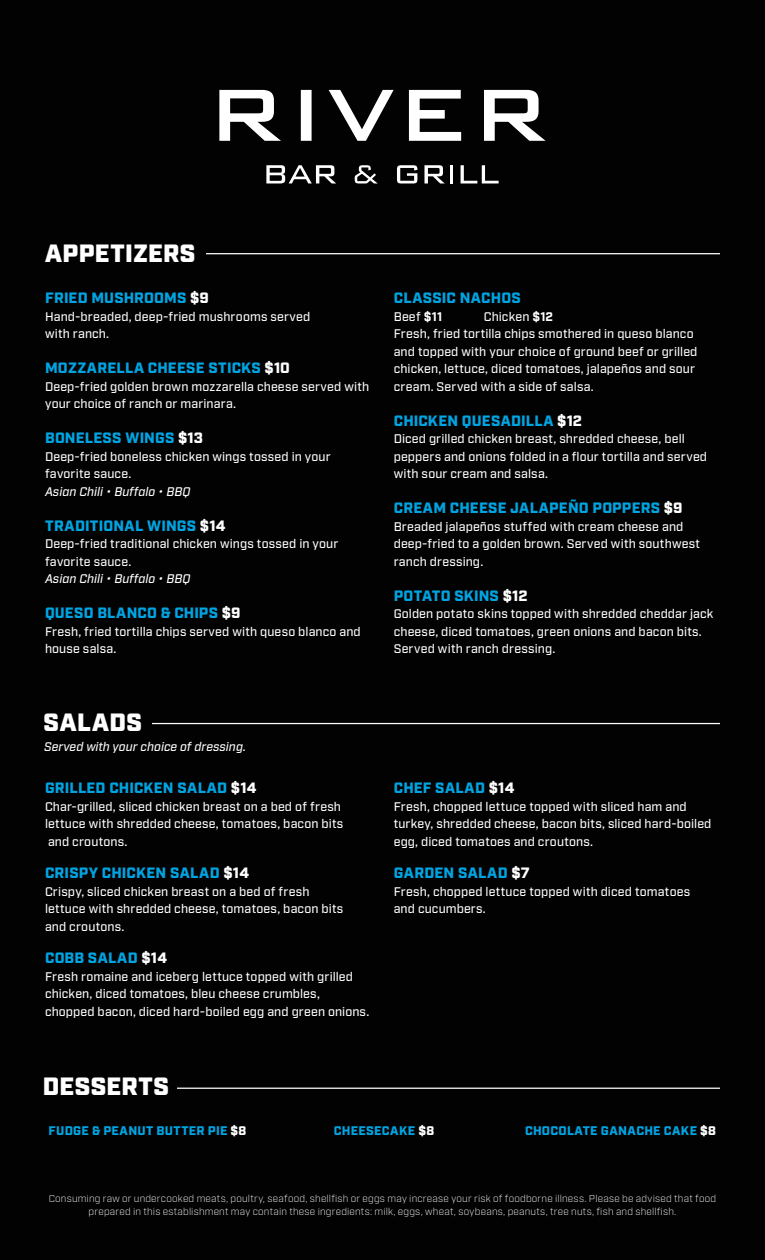
<style>
.page{position:relative;width:765px;height:1260px;background:#020202}
.page>*{position:absolute;margin:0;border:0;box-sizing:border-box;transform-origin:0 0}
.t1{font:900 25px "Industry";letter-spacing:.015em;color:#fff}
.t2{font:900 15px "Industry";letter-spacing:.01em;color:#00a4e2}
.t3{font:500 12.5px/17.5px "Industry";letter-spacing:.01em;color:#fff}
.t4{font:italic 500 12.5px "Industry";color:#fff}
.t5{font:900 12.5px "Industry";letter-spacing:.025em;color:#00a4e2}
.t6{font:300 10px/13.8px "Industry";letter-spacing:.02em;color:#fff;text-align:center}
.s1{color:#fff}
.s2{font-weight:700}
</style>
<div class="page">
<svg style="left:355px;top:165px;width:22px;height:18px"></svg>
<hr style="left:450px;top:165px;width:3px;height:18px;background:#fff">
<svg style="left:424px;top:165px;width:20px;height:18px"></svg>
<svg style="left:397px;top:165px;width:20px;height:18px"></svg>
<svg style="left:266px;top:165px;width:70px;height:18px"></svg>
<svg style="left:461px;top:165px;width:38px;height:18px"></svg>
<svg style="left:219px;top:90px;width:327px;height:51px"></svg>
<hr style="left:45px;top:1088px;width:675px;height:1px;background:#fff">
<div style="left:35px;top:1072px;width:142px;height:29px;background:#020202"></div>
<hr style="left:45px;top:253px;width:675px;height:1px;background:#fff">
<div style="left:35px;top:238px;width:171px;height:28px;background:#020202"></div>
<hr style="left:45px;top:723px;width:675px;height:1px;background:#fff">
<div style="left:34px;top:708px;width:118px;height:28px;background:#020202"></div>
<p class="t1" style="left:45px;top:238px;width:152px">APPETIZERS</p>
<p class="t2" style="left:45px;top:289px;width:165px">FRIED MUSHROOMS <span class="s1">$9</span></p>
<p class="t3" style="left:45px;top:308px;width:267px">Hand-breaded, deep-fried mushrooms served</p>
<p class="t3" style="left:45px;top:325px;width:66px">with ranch.</p>
<p class="t2" style="left:45px;top:359px;width:246px">MOZZARELLA CHEESE STICKS <span class="s1">$10</span></p>
<p class="t3" style="left:45px;top:378px;width:326px">Deep-fried golden brown mozzarella cheese served with your choice of ranch or marinara.</p>
<p class="t2" style="left:45px;top:429px;width:159px">BONELESS WINGS <span class="s1">$13</span></p>
<p class="t3" style="left:45px;top:448px;width:287px">Deep-fried boneless chicken wings tossed in your</p>
<p class="t3" style="left:45px;top:465px;width:88px">favorite sauce.</p>
<p class="t4" style="left:45px;top:484px;width:147px">Asian Chili • Buffalo • BBQ</p>
<p class="t2" style="left:45px;top:516px;width:182px">TRADITIONAL WINGS <span class="s1">$14</span></p>
<p class="t3" style="left:45px;top:535px;width:295px">Deep-fried traditional chicken wings tossed in your</p>
<p class="t3" style="left:45px;top:553px;width:88px">favorite sauce.</p>
<p class="t4" style="left:45px;top:571px;width:147px">Asian Chili • Buffalo • BBQ</p>
<p class="t2" style="left:45px;top:604px;width:197px">QUESO BLANCO &amp; CHIPS <span class="s1">$9</span></p>
<p class="t3" style="left:45px;top:623px;width:317px">Fresh, fried tortilla chips served with queso blanco and</p>
<p class="t3" style="left:45px;top:640px;width:73px">house salsa.</p>
<p class="t1" style="left:44px;top:707px;width:100px">SALADS</p>
<p class="t4" style="left:44px;top:739px;width:204px">Served with your choice of dressing.</p>
<p class="t2" style="left:45px;top:779px;width:213px">GRILLED CHICKEN SALAD <span class="s1">$14</span></p>
<p class="t3" style="left:45px;top:798px;width:300px">Char-grilled, sliced chicken breast on a bed of fresh lettuce with shredded cheese, tomatoes, bacon bits</p>
<p class="t3" style="left:48px;top:833px;width:81px">and croutons.</p>
<p class="t2" style="left:45px;top:864px;width:205px">CRISPY CHICKEN SALAD <span class="s1">$14</span></p>
<p class="t3" style="left:45px;top:883px;width:266px">Crispy, sliced chicken breast on a bed of fresh</p>
<p class="t3" style="left:45px;top:900px;width:300px">lettuce with shredded cheese, tomatoes, bacon bits</p>
<p class="t3" style="left:45px;top:918px;width:81px">and croutons.</p>
<p class="t2" style="left:45px;top:949px;width:123px">COBB SALAD <span class="s1">$14</span></p>
<p class="t3" style="left:45px;top:968px;width:326px">Fresh romaine and iceberg lettuce topped with grilled chicken, diced tomatoes, bleu cheese crumbles, chopped bacon, diced hard-boiled egg and green onions.</p>
<p class="t1" style="left:43px;top:1072px;width:128px">DESSERTS</p>
<p class="t2" style="left:394px;top:289px;width:128px">CLASSIC NACHOS</p>
<p class="t3" style="left:394px;top:308px;width:50px">Beef <span class="s2">$11</span></p>
<p class="t3" style="left:484px;top:308px;width:71px">Chicken <span class="s2">$12</span></p>
<p class="t3" style="left:394px;top:325px;width:305px">Fresh, fried tortilla chips smothered in queso blanco and topped with your choice of ground beef or grilled chicken, lettuce, diced tomatoes, jalapeños and sour cream. Served with a side of salsa.</p>
<p class="t2" style="left:394px;top:411px;width:190px">CHICKEN QUESADILLA <span class="s1">$12</span></p>
<p class="t3" style="left:394px;top:430px;width:315px">Diced grilled chicken breast, shredded cheese, bell peppers and onions folded in a flour tortilla and served with sour cream and salsa.</p>
<p class="t2" style="left:394px;top:499px;width:290px">CREAM CHEESE JALAPEÑO POPPERS <span class="s1">$9</span></p>
<p class="t3" style="left:394px;top:518px;width:291px">Breaded jalapeños stuffed with cream cheese and</p>
<p class="t3" style="left:394px;top:535px;width:308px">deep-fried to a golden brown. Served with southwest ranch dressing.</p>
<p class="t2" style="left:394px;top:586px;width:135px">POTATO SKINS <span class="s1">$12</span></p>
<p class="t3" style="left:394px;top:605px;width:321px">Golden potato skins topped with shredded cheddar jack cheese, diced tomatoes, green onions and bacon bits.</p>
<p class="t3" style="left:394px;top:640px;width:163px">Served with ranch dressing.</p>
<p class="t2" style="left:394px;top:779px;width:122px">CHEF SALAD <span class="s1">$14</span></p>
<p class="t3" style="left:394px;top:798px;width:319px">Fresh, chopped lettuce topped with sliced ham and turkey, shredded cheese, bacon bits, sliced hard-boiled egg, diced tomatoes and croutons.</p>
<p class="t2" style="left:394px;top:864px;width:137px">GARDEN SALAD <span class="s1">$7</span></p>
<p class="t3" style="left:394px;top:883px;width:298px">Fresh, chopped lettuce topped with diced tomatoes</p>
<p class="t3" style="left:394px;top:900px;width:94px">and cucumbers.</p>
<p class="t5" style="left:49px;top:1123px;width:199px">FUDGE &amp; PEANUT BUTTER PIE <span class="s1">$8</span></p>
<p class="t5" style="left:334px;top:1123px;width:102px">CHEESECAKE <span class="s1">$8</span></p>
<p class="t5" style="left:525px;top:1123px;width:193px">CHOCOLATE GANACHE CAKE <span class="s1">$8</span></p>
<p class="t6" style="left:49px;top:1191px;width:669px">Consuming raw or undercooked meats, poultry, seafood, shellfish or eggs may increase your risk of foodborne illness. Please be advised that food prepared in this establishment may contain these ingredients: milk, eggs, wheat, soybeans, peanuts, tree nuts, fish and shellfish.</p>
</div>
